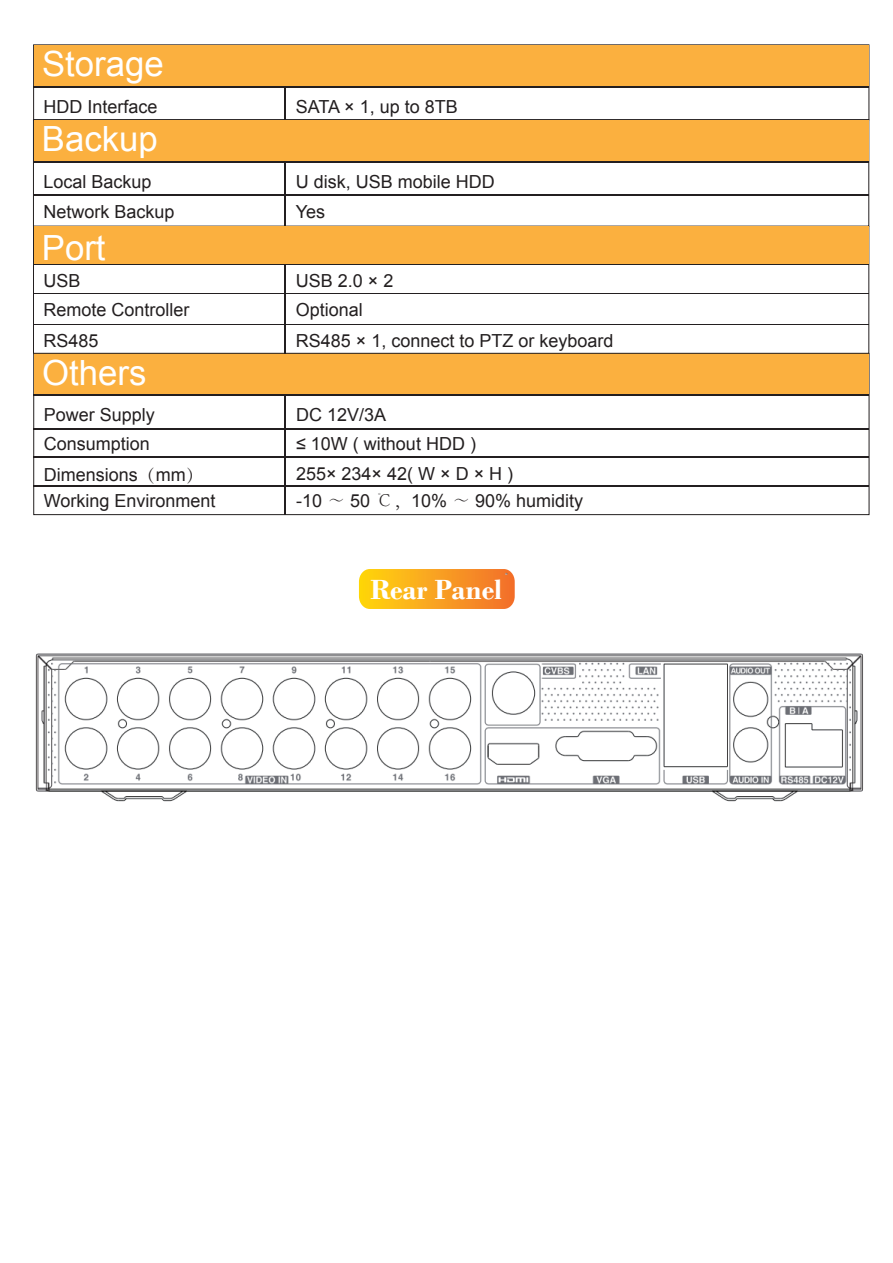
<style>
.page{position:relative;width:893px;height:1263px;background:#fff}
.page>*{position:absolute;margin:0;border:0;box-sizing:border-box;transform-origin:0 0}
.t1{font:34.8px "Arial";color:#fff}
.t2{font:700 29.1px "Bodoni";color:#fff}
.t3{font:18px "Arial";color:#231f20}
.s1{font-family:"Adobe Song Std";font-weight:300}
</style>
<div class="page">
<svg style="left:359px;top:569px;width:156px;height:40px;background:#f8a323"></svg>
<div style="left:34px;top:45px;width:834px;height:42px;background:#fbb03f"></div>
<hr style="left:34px;top:86px;width:835px;height:1px;background:#231f20">
<hr style="left:285px;top:87px;width:1px;height:33px;background:#231f20">
<div style="left:33px;top:119px;width:836px;height:108px;border:1px solid #231f20"></div>
<div style="left:34px;top:120px;width:834px;height:42px;background:#fbb03f"></div>
<hr style="left:34px;top:161px;width:835px;height:1px;background:#231f20">
<hr style="left:34px;top:194px;width:835px;height:1px;background:#231f20">
<hr style="left:284px;top:162px;width:2px;height:64px;background:#231f20">
<div style="left:34px;top:354px;width:835px;height:41px;background:#fbb03f"></div>
<hr style="left:33px;top:395px;width:835px;height:1px;background:#231f20">
<hr style="left:34px;top:428px;width:835px;height:1px;background:#231f20">
<hr style="left:34px;top:456px;width:835px;height:1px;background:#231f20">
<hr style="left:34px;top:486px;width:835px;height:1px;background:#231f20">
<hr style="left:285px;top:396px;width:1px;height:119px;background:#231f20">
<hr style="left:34px;top:293px;width:835px;height:1px;background:#231f20">
<hr style="left:34px;top:324px;width:835px;height:1px;background:#231f20">
<hr style="left:34px;top:264px;width:835px;height:1px;background:#231f20">
<div style="left:33px;top:226px;width:836px;height:128px;border:1px solid #231f20"></div>
<div style="left:34px;top:227px;width:834px;height:37px;background:#fbb03f"></div>
<hr style="left:284px;top:264px;width:2px;height:89px;background:#231f20">
<img style="left:35px;top:653px;width:828px;height:149px">
<h1 class="t1" style="left:42px;top:41px;width:123px">Storage</h1>
<p class="t3" style="left:44px;top:94px;width:116px">HDD Interface</p>
<p class="t3" style="left:296px;top:94px;width:163px">SATA × 1, up to 8TB</p>
<h1 class="t1" style="left:42px;top:116px;width:117px">Backup</h1>
<p class="t3" style="left:43px;top:169px;width:110px">Local Backup</p>
<p class="t3" style="left:296px;top:169px;width:201px">U disk, USB mobile HDD</p>
<p class="t3" style="left:43px;top:199px;width:133px">Network Backup</p>
<p class="t3" style="left:296px;top:199px;width:31px">Yes</p>
<h1 class="t1" style="left:42px;top:225px;width:65px">Port</h1>
<p class="t3" style="left:43px;top:269px;width:39px">USB</p>
<p class="t3" style="left:296px;top:269px;width:99px">USB 2.0 × 2</p>
<p class="t3" style="left:43px;top:298px;width:148px">Remote Controller</p>
<p class="t3" style="left:296px;top:298px;width:69px">Optional</p>
<p class="t3" style="left:43px;top:329px;width:57px">RS485</p>
<p class="t3" style="left:296px;top:329px;width:319px">RS485 × 1, connect to PTZ or keyboard</p>
<h1 class="t1" style="left:42px;top:350px;width:106px">Others</h1>
<p class="t3" style="left:44px;top:403px;width:113px">Power Supply</p>
<p class="t3" style="left:296px;top:403px;width:92px">DC 12V/3A</p>
<p class="t3" style="left:44px;top:432px;width:108px">Consumption</p>
<p class="t3" style="left:296px;top:432px;width:181px">≤ 10W ( without HDD )</p>
<p class="t3" style="left:44px;top:462px;width:162px">Dimensions<span class="s1">（</span>mm<span class="s1">）</span></p>
<p class="t3" style="left:296px;top:462px;width:219px">255× 234× 42( W × D × H )</p>
<p class="t3" style="left:44px;top:489px;width:173px">Working Environment</p>
<p class="t3" style="left:296px;top:489px;width:289px">-10 <span class="s1">～</span> 50 <span class="s1">℃，</span>10% <span class="s1">～</span> 90% humidity</p>
<h2 class="t2" style="left:370px;top:573px;width:133px">Rear Panel</h2>
</div>
